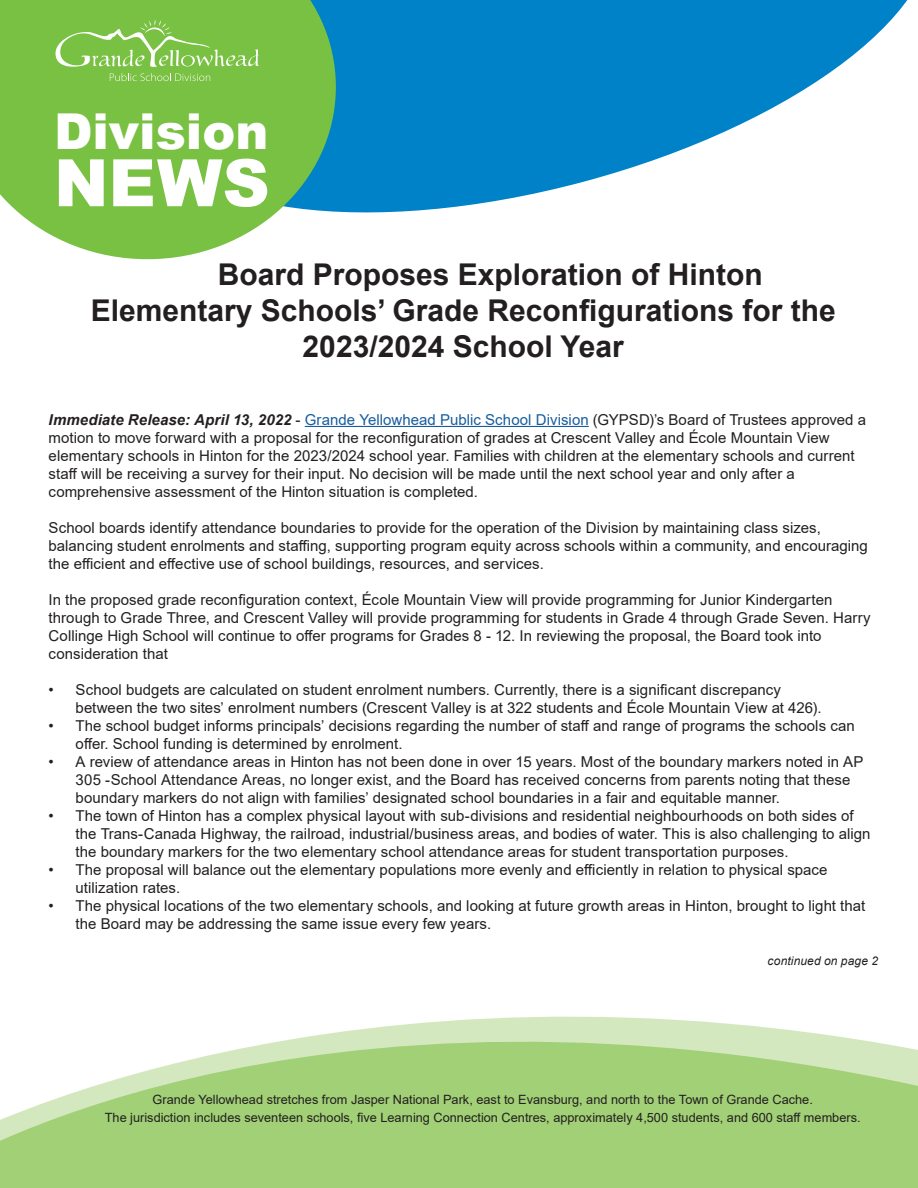
<style>
.page{position:relative;width:918px;height:1188px;background:#fff}
.page>*{position:absolute;margin:0;border:0;box-sizing:border-box;transform-origin:0 0}
.t1{font:900 65.4px "Arial";color:#fff}
.t2{font:900 49.5px "Arial";color:#fff}
.Heading_1{font:700 30px "Arial";color:#231f20}
.Body_Copy{font:15px/18px "Arial";letter-spacing:.005em;color:#231f20}
.t3{font:12.75px/18px "Arial";color:#231f20;text-align:center}
.Body_Copy-2{font:italic 12px "Arial";letter-spacing:.01em;color:#231f20}
.s1{font-weight:700;font-style:italic}
.s2{color:#175d9e}
</style>
<div class="page">
<svg style="left:336px;top:0;width:572px;height:213px;fill:#0082c8"></svg>
<svg style="left:0;top:1016px;width:918px;height:172px;background:#b6da94"></svg>
<svg style="left:0;top:0;width:336px;height:259px;background:#82c559"></svg>
<svg style="left:110px;top:73px;width:100px;height:8px"></svg>
<svg style="left:56px;top:19px;width:203px;height:48px;background:#8ac95b"></svg>
<hr style="left:305px;top:426px;width:284px;height:1px;background:#175d9e">
<h2 class="t2" style="left:54px;top:96px;width:216px">Division</h2>
<h1 class="t1" style="left:54px;top:135px;width:217px">NEWS</h1>
<p class="Heading_1" style="left:218px;top:254px;width:547px">Board Proposes Exploration of Hinton</p>
<p class="Heading_1" style="left:91px;top:290px;width:747px">Elementary Schools’ Grade Reconfigurations for the</p>
<p class="Heading_1" style="left:303px;top:326px;width:323px">2023/2024 School Year</p>
<p class="Body_Copy" style="left:49px;top:410px;width:819px"><span class="s1">Immediate Release: April 13, 2022</span> - <span class="s2">Grande Yellowhead Public School Division</span> (GYPSD)’s Board of Trustees approved a motion to move forward with a proposal for the reconfiguration of grades at Crescent Valley and École Mountain View elementary schools in Hinton for the 2023/2024 school year. Families with children at the elementary schools and current staff will be receiving a survey for their input. No decision will be made until the next school year and only after a comprehensive assessment of the Hinton situation is completed.</p>
<p class="Body_Copy" style="left:49px;top:518px;width:774px">School boards identify attendance boundaries to provide for the operation of the Division by maintaining class sizes,</p>
<p class="Body_Copy" style="left:49px;top:536px;width:821px">balancing student enrolments and staffing, supporting program equity across schools within a community, and encouraging the efficient and effective use of school buildings, resources, and services.</p>
<p class="Body_Copy" style="left:49px;top:590px;width:824px">In the proposed grade reconfiguration context, École Mountain View will provide programming for Junior Kindergarten through to Grade Three, and Crescent Valley will provide programming for students in Grade 4 through Grade Seven. Harry Collinge High School will continue to offer programs for Grades 8 - 12. In reviewing the proposal, the Board took into consideration that</p>
<p class="Body_Copy" style="left:76px;top:680px;width:748px;text-indent:-27px">• School budgets are calculated on student enrolment numbers. Currently, there is a significant discrepancy between the two sites’ enrolment numbers (Crescent Valley is at 322 students and École Mountain View at 426).</p>
<p class="Body_Copy" style="left:76px;top:716px;width:781px;text-indent:-27px">• The school budget informs principals’ decisions regarding the number of staff and range of programs the schools can offer. School funding is determined by enrolment.</p>
<p class="Body_Copy" style="left:76px;top:752px;width:789px;text-indent:-27px">• A review of attendance areas in Hinton has not been done in over 15 years. Most of the boundary markers noted in AP<br>305 -School Attendance Areas, no longer exist, and the Board has received concerns from parents noting that these boundary markers do not align with families’ designated school boundaries in a fair and equitable manner.</p>
<p class="Body_Copy" style="left:76px;top:806px;width:796px;text-indent:-27px">• The town of Hinton has a complex physical layout with sub-divisions and residential neighbourhoods on both sides of the Trans-Canada Highway, the railroad, industrial/business areas, and bodies of water. This is also challenging to align the boundary markers for the two elementary school attendance areas for student transportation purposes.</p>
<p class="Body_Copy" style="left:76px;top:860px;width:754px;text-indent:-27px">• The proposal will balance out the elementary populations more evenly and efficiently in relation to physical space utilization rates.</p>
<p class="Body_Copy" style="left:76px;top:896px;width:791px;text-indent:-27px">• The physical locations of the two elementary schools, and looking at future growth areas in Hinton, brought to light that the Board may be addressing the same issue every few years.</p>
<p class="Body_Copy-2" style="left:768px;top:953px;width:112px">continued on page 2</p>
<p class="t3" style="left:105px;top:1091px;width:757px">Grande Yellowhead stretches from Jasper National Park, east to Evansburg, and north to the Town of Grande Cache.<br>The jurisdiction includes seventeen schools, five Learning Connection Centres, approximately 4,500 students, and 600 staff members.</p>
</div>
